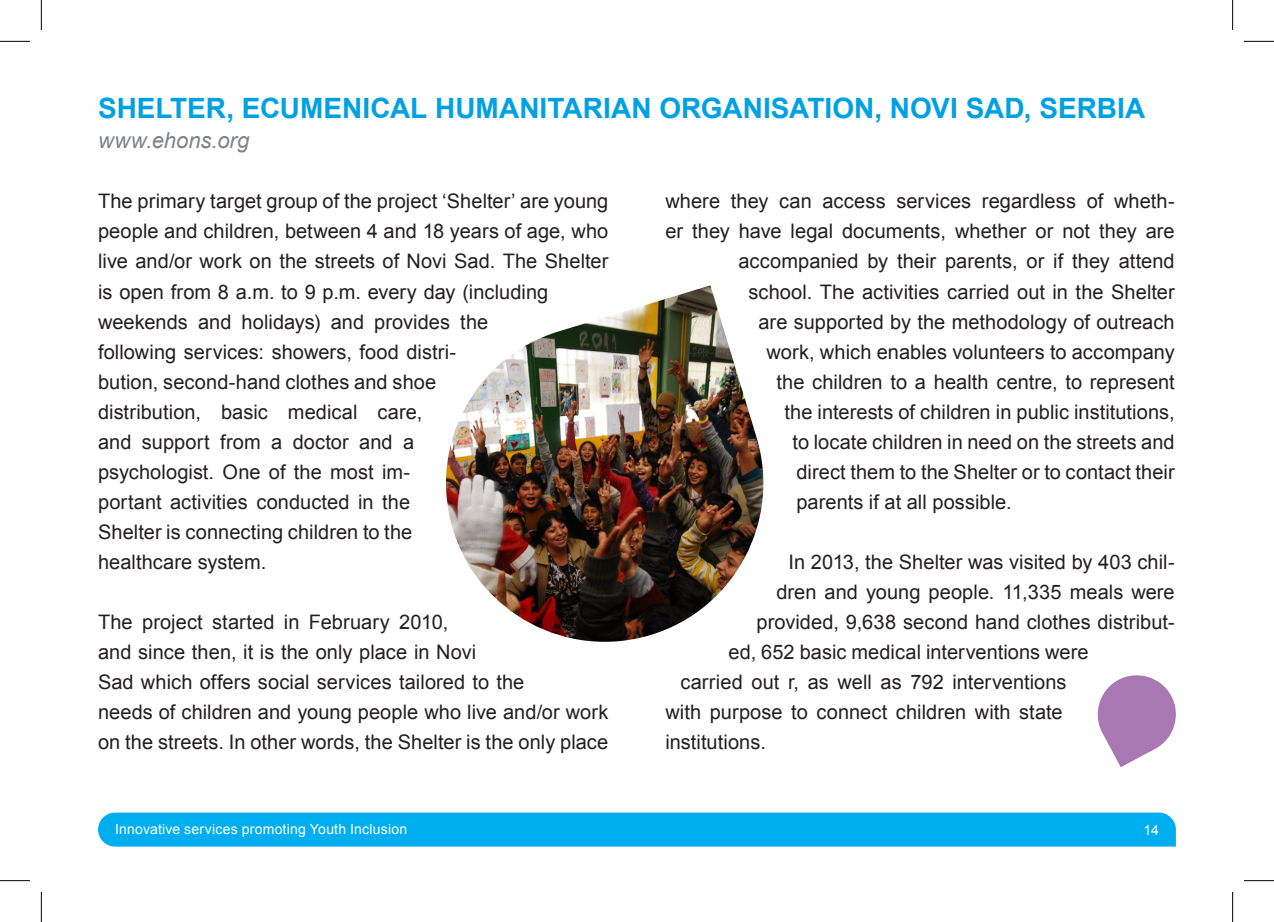
<style>
.page{position:relative;width:1274px;height:922px;background:#fff}
.page>*{position:absolute;margin:0;border:0;box-sizing:border-box;transform-origin:0 0}
.Page_Title{font:700 28px "Arial";color:#00a1e3}
.t1{font:italic 22px "Arial";color:#808285}
.t2{font:20px/30px "Arial";letter-spacing:.005em;color:#231f20}
.t3{font:14px "Arial";letter-spacing:.015em;color:#fff}
</style>
<div class="page">
<div style="left:98px;top:812px;width:1077px;height:34px;background:#00aeef"></div>
<img style="left:446px;top:285px;width:318px;height:357px">
<svg style="left:1097px;top:675px;width:79px;height:92px"></svg>
<hr style="left:0;top:41px;width:30px;height:1px;background:#000">
<hr style="left:1243px;top:41px;width:30px;height:1px;background:#000">
<hr style="left:0;top:880px;width:30px;height:1px;background:#000">
<hr style="left:1243px;top:880px;width:30px;height:1px;background:#000">
<hr style="left:41px;top:0;width:1px;height:30px;background:#000">
<hr style="left:41px;top:892px;width:1px;height:30px;background:#000">
<hr style="left:1232px;top:0;width:1px;height:30px;background:#000">
<hr style="left:1232px;top:892px;width:1px;height:30px;background:#000">
<p class="Page_Title" style="left:98px;top:90px;width:1048px">SHELTER, ECUMENICAL HUMANITARIAN ORGANISATION, NOVI SAD, SERBIA</p>
<p class="t1" style="left:98px;top:126px;width:153px">www.ehons.org</p>
<p class="t2" style="left:98px;top:187px;width:512px">The primary target group of the project ‘Shelter’ are young people and children, between 4 and 18 years of age, who live and/or work on the streets of Novi Sad. The Shelter is open from 8 a.m. to 9 p.m. every day (including weekends and holidays) and provides the<br>following services: showers, food distri-<br>bution, second-hand clothes and shoe<br>distribution, basic medical care,<br>and support from a doctor and a<br>psychologist. One of the most im-<br>portant activities conducted in the<br>Shelter is connecting children to the<br>healthcare system.</p>
<p class="t2" style="left:98px;top:607px;width:512px">The project started in February 2010,<br>and since then, it is the only place in Novi<br>Sad which offers social services tailored to the<br>needs of children and young people who live and/or work on the streets. In other words, the Shelter is the only place</p>
<p class="t2" style="left:665px;top:187px;width:511px">where they can access services regardless of wheth-</p>
<p class="t2" style="left:665px;top:217px;width:511px">er they have legal documents, whether or not they are</p>
<p class="t2" style="left:738px;top:247px;width:438px">accompanied by their parents, or if they attend</p>
<p class="t2" style="left:748px;top:277px;width:428px">school. The activities carried out in the Shelter</p>
<p class="t2" style="left:758px;top:307px;width:418px">are supported by the methodology of outreach</p>
<p class="t2" style="left:766px;top:337px;width:409px">work, which enables volunteers to accompany</p>
<p class="t2" style="left:776px;top:367px;width:400px">the children to a health centre, to represent</p>
<p class="t2" style="left:784px;top:397px;width:391px">the interests of children in public institutions,</p>
<p class="t2" style="left:792px;top:427px;width:384px">to locate children in need on the streets and</p>
<p class="t2" style="left:796px;top:457px;width:380px">direct them to the Shelter or to contact their</p>
<p class="t2" style="left:796px;top:487px;width:217px">parents if at all possible.</p>
<p class="t2" style="left:788px;top:547px;width:388px">In 2013, the Shelter was visited by 403 chil-</p>
<p class="t2" style="left:776px;top:577px;width:399px">dren and young people. 11,335 meals were</p>
<p class="t2" style="left:756px;top:607px;width:420px">provided, 9,638 second hand clothes distribut-</p>
<p class="t2" style="left:728px;top:637px;width:361px">ed, 652 basic medical interventions were</p>
<p class="t2" style="left:680px;top:667px;width:387px">carried out r, as well as 792 interventions</p>
<p class="t2" style="left:665px;top:697px;width:399px">with purpose to connect children with state</p>
<p class="t2" style="left:665px;top:727px;width:102px">institutions.</p>
<p class="t3" style="left:115px;top:820px;width:294px">Innovative services promoting Youth Inclusion</p>
<p class="t3" style="left:1143px;top:821px;width:17px">14</p>
</div>
